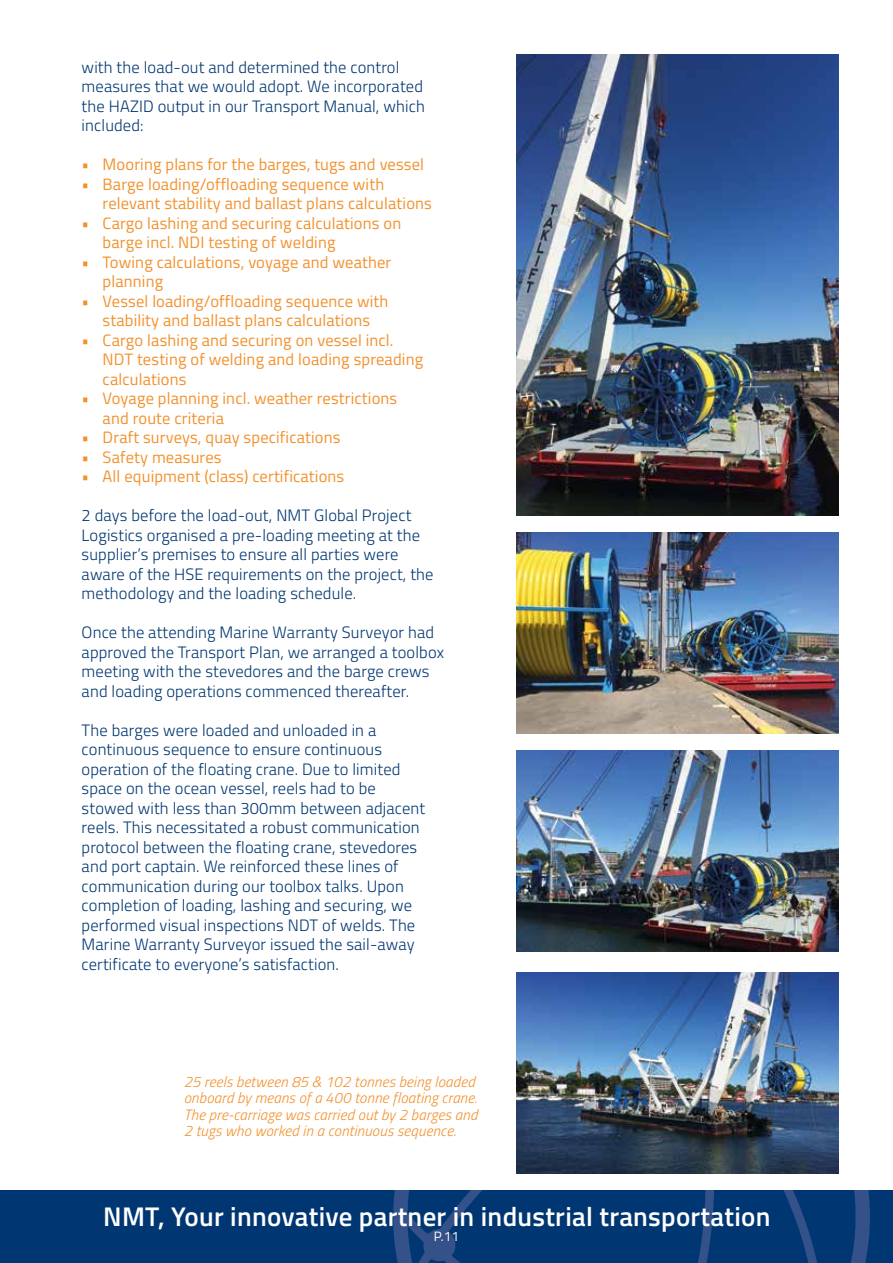
<style>
.page{position:relative;width:893px;height:1263px;background:#fff}
.page>*{position:absolute;margin:0;border:0;box-sizing:border-box;transform-origin:0 0}
.t1{font:600 27px "Titillium Web";letter-spacing:.01em;color:#fff}
.t2{font:300 16.5px/19.5px "Titillium Web";letter-spacing:.01em;color:#003671}
.t3{font:16.5px/19.5px "Titillium Web";letter-spacing:.01em;color:#f3912d}
.t4{font:italic 300 15px/16.5px "Titillium Web";letter-spacing:.01em;color:#f3912d}
.t5{font:13.5px "Titillium Web";color:#fff}
</style>
<div class="page">
<img style="left:517px;top:532px;width:322px;height:202px">
<img style="left:517px;top:750px;width:322px;height:202px">
<img style="left:517px;top:54px;width:322px;height:461px">
<div style="left:0;top:1191px;width:893px;height:72px;background:#003671"></div>
<img style="left:393px;top:1191px;width:477px;height:72px">
<img style="left:517px;top:972px;width:322px;height:202px">
<p class="t2" style="left:82px;top:56px;width:345px">with the load-out and determined the control measures that we would adopt. We incorporated the HAZID output in our Transport Manual, which included:</p>
<p class="t3" style="left:82px;top:154px;width:344px">• Mooring plans for the barges, tugs and vessel</p>
<p class="t3" style="left:103px;top:173px;width:331px;text-indent:-21px">• Barge loading/offloading sequence with relevant stability and ballast plans calculations</p>
<p class="t3" style="left:103px;top:212px;width:300px;text-indent:-21px">• Cargo lashing and securing calculations on barge incl. NDI testing of welding</p>
<p class="t3" style="left:103px;top:251px;width:290px;text-indent:-21px">• Towing calculations, voyage and weather planning</p>
<p class="t3" style="left:82px;top:290px;width:308px;text-align:center">• Vessel loading/offloading sequence with stability and ballast plans calculations</p>
<p class="t3" style="left:103px;top:329px;width:322px;text-indent:-21px">• Cargo lashing and securing on vessel incl.<br>NDT testing of welding and loading spreading calculations</p>
<p class="t3" style="left:103px;top:388px;width:296px;text-indent:-21px">• Voyage planning incl. weather restrictions and route criteria</p>
<p class="t3" style="left:82px;top:427px;width:260px">• Draft surveys, quay specifications</p>
<p class="t3" style="left:82px;top:446px;width:141px">• Safety measures</p>
<p class="t3" style="left:82px;top:466px;width:264px">• All equipment (class) certifications</p>
<p class="t2" style="left:82px;top:505px;width:353px">2 days before the load-out, NMT Global Project Logistics organised a pre-loading meeting at the supplier’s premises to ensure all parties were aware of the HSE requirements on the project, the methodology and the loading schedule.</p>
<p class="t2" style="left:82px;top:622px;width:364px">Once the attending Marine Warranty Surveyor had approved the Transport Plan, we arranged a toolbox meeting with the stevedores and the barge crews and loading operations commenced thereafter.</p>
<p class="t2" style="left:82px;top:719px;width:345px">The barges were loaded and unloaded in a continuous sequence to ensure continuous operation of the floating crane. Due to limited space on the ocean vessel, reels had to be stowed with less than 300mm between adjacent reels. This necessitated a robust communication protocol between the floating crane, stevedores and port captain. We reinforced these lines of communication during our toolbox talks. Upon completion of loading, lashing and securing, we performed visual inspections NDT of welds. The Marine Warranty Surveyor issued the sail-away certificate to everyone’s satisfaction.</p>
<p class="t4" style="left:184px;top:1072px;width:295px">25 reels between 85 &amp; 102 tonnes being loaded onboard by means of a 400 tonne floating crane.<br>The pre-carriage was carried out by 2 barges and 2 tugs who worked in a continuous sequence.</p>
<h1 class="t1" style="left:103px;top:1196px;width:669px">NMT, Your innovative partner in industrial transportation</h1>
<p class="t5" style="left:434px;top:1226px;width:27px">P.11</p>
</div>
